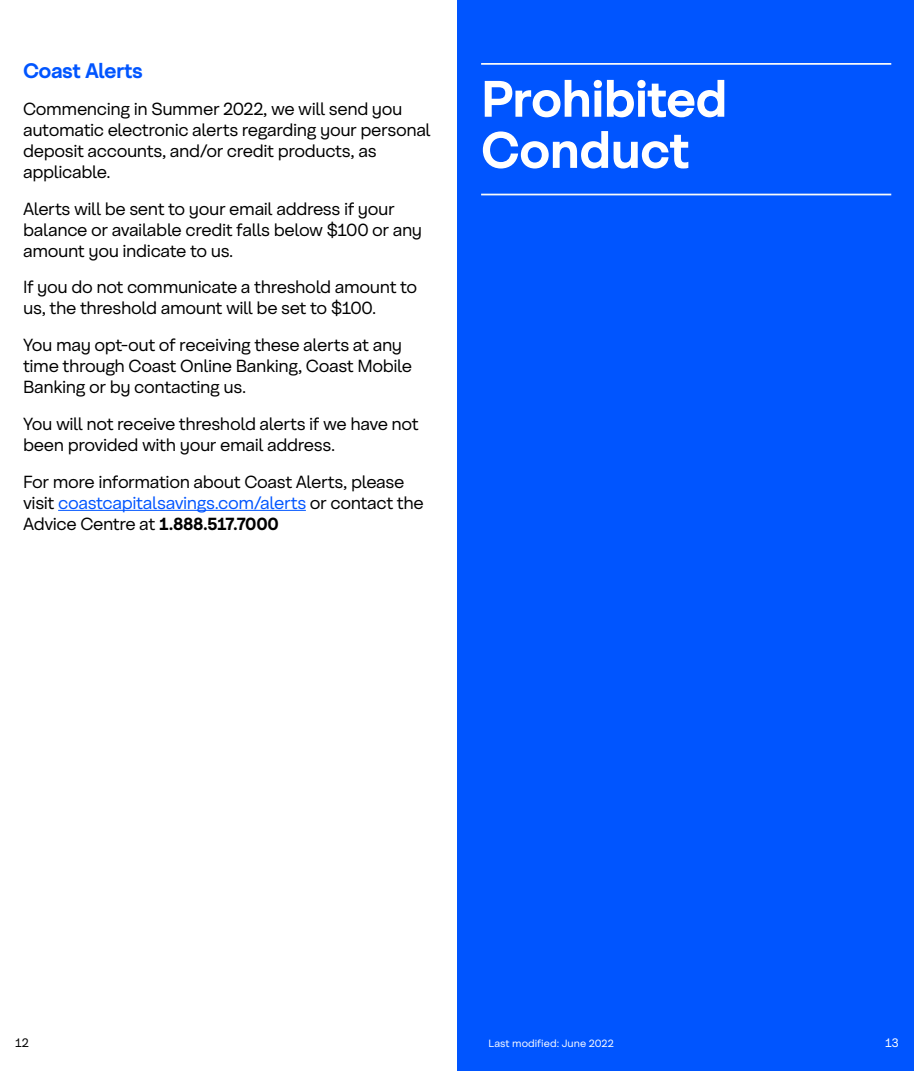
<style>
.page{position:relative;width:914px;height:1071px;background:#fff}
.page>*{position:absolute;margin:0;border:0;box-sizing:border-box;transform-origin:0 0}
.t1{font:700 51.1px/51.1px "Coast Sans";letter-spacing:-.025em;color:#fff}
.t2{font:700 21px "Coast Sans";letter-spacing:-.03em;color:#05f}
.t3{font:17.5px/21px "Coast Sans";letter-spacing:-.025em;color:#000}
.t4{font:12.25px "Coast Sans";color:#000}
.t5{font:12.25px "Coast Sans";color:#fff}
.t6{font:10.5px "Coast Sans";color:#fff}
.s1{color:#05f}
.s2{font-weight:700}
</style>
<div class="page">
<div style="left:457px;top:0;width:457px;height:1071px;background:#05f"></div>
<hr style="left:58px;top:510px;width:248px;height:1px;background:#05f">
<hr style="left:481px;top:63px;width:410px;height:2px;background:#f9f9f9">
<hr style="left:481px;top:194px;width:410px;height:1px;background:#f9f9f9">
<p class="t2" style="left:23px;top:59px;width:121px">Coast Alerts</p>
<p class="t3" style="left:23px;top:98px;width:409px">Commencing in Summer 2022, we will send you automatic electronic alerts regarding your personal deposit accounts, and/or credit products, as applicable.</p>
<p class="t3" style="left:23px;top:198px;width:401px">Alerts will be sent to your email address if your balance or available credit falls below $100 or any amount you indicate to us.</p>
<p class="t3" style="left:23px;top:277px;width:396px">If you do not communicate a threshold amount to us, the threshold amount will be set to $100.</p>
<p class="t3" style="left:23px;top:334px;width:390px">You may opt-out of receiving these alerts at any time through Coast Online Banking, Coast Mobile<br>Banking or by contacting us.</p>
<p class="t3" style="left:23px;top:413px;width:397px">You will not receive threshold alerts if we have not been provided with your email address.</p>
<p class="t3" style="left:23px;top:471px;width:402px">For more information about Coast Alerts, please visit <span class="s1">coastcapitalsavings.com/alerts</span> or contact the<br>Advice Centre at <span class="s2">1.888.517.7000</span></p>
<h1 class="t1" style="left:481px;top:73px;width:248px">Prohibited<br>Conduct</h1>
<p class="t4" style="left:15px;top:1036px;width:15px">12</p>
<p class="t5" style="left:885px;top:1036px;width:15px">13</p>
<p class="t6" style="left:488px;top:1037px;width:127px">Last modified: June 2022</p>
</div>
